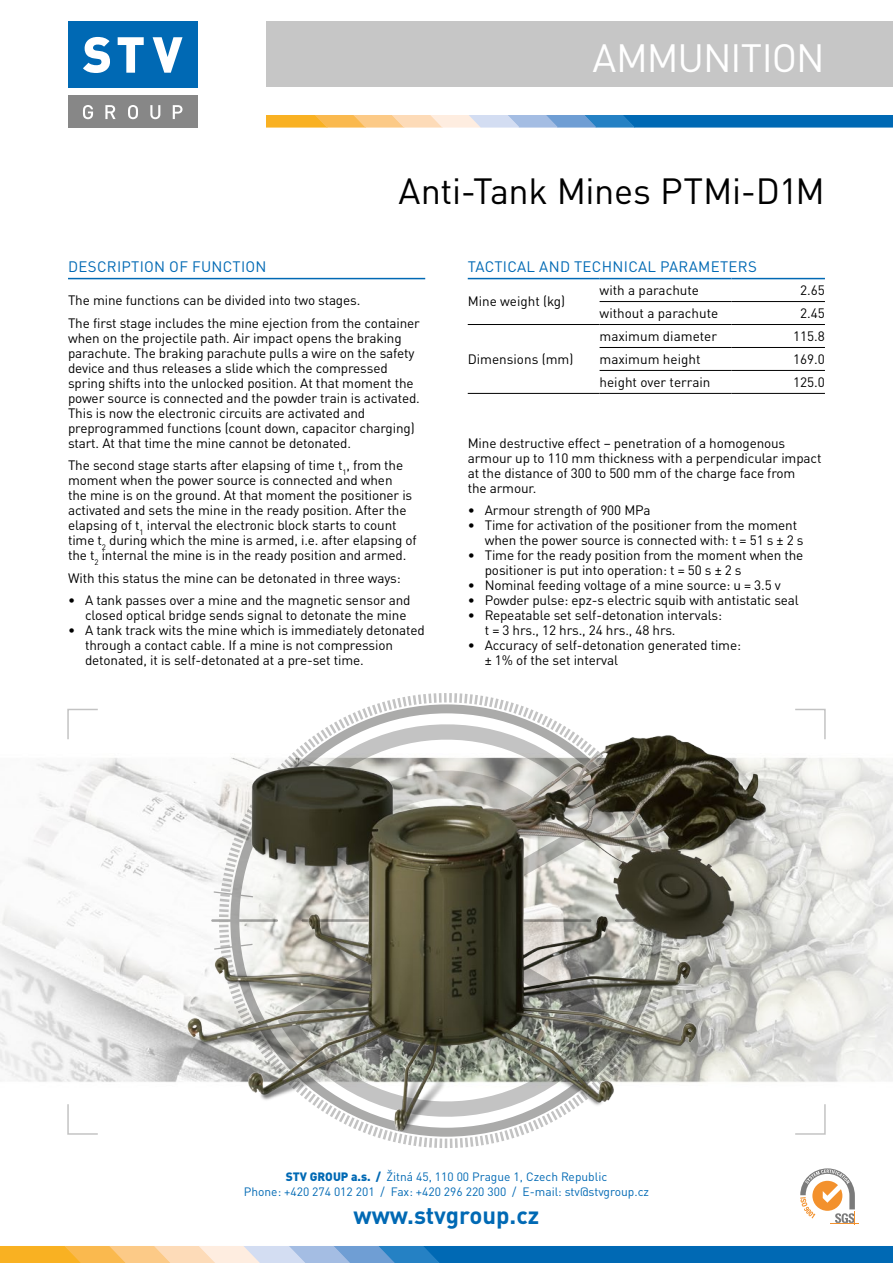
<style>
.page{position:relative;width:893px;height:1263px;background:#fff}
.page>*{position:absolute;margin:0;border:0;box-sizing:border-box;transform-origin:0 0}
.t1{font:39px "DIN Pro";letter-spacing:-.025em;color:#fff}
.t2{font:36px "DIN Pro";letter-spacing:-.015em;color:#000}
.t3{font:700 24px "DIN Pro";color:#0069b4}
.t4{font:15px "DIN Pro";letter-spacing:.02em;color:#0069b4}
.T2{font:13.5px/15px "DIN Pro";letter-spacing:-.01em;color:#000}
.t5{font:12px/15px "DIN Pro";color:#0069b4;text-align:center}
.s1{font-weight:900}
</style>
<div class="page">
<svg style="left:266px;top:115px;width:627px;height:13px;background:#789dad"></svg>
<svg style="left:0;top:1246px;width:893px;height:17px;background:#6192aa"></svg>
<div style="left:265px;top:21px;width:628px;height:67px;background:#c6c6c6"></div>
<div style="left:68px;top:21px;width:129px;height:67px;background:#0069b4"></div>
<div style="left:68px;top:95px;width:129px;height:33px;background:#878787"></div>
<svg style="left:83px;top:105px;width:10px;height:14px"></svg>
<svg style="left:105px;top:105px;width:11px;height:14px"></svg>
<svg style="left:128px;top:105px;width:10px;height:14px"></svg>
<svg style="left:150px;top:105px;width:10px;height:14px"></svg>
<svg style="left:173px;top:105px;width:10px;height:14px"></svg>
<svg style="left:83px;top:37px;width:27px;height:36px"></svg>
<svg style="left:118px;top:37px;width:26px;height:36px"></svg>
<svg style="left:153px;top:37px;width:30px;height:36px"></svg>
<svg style="left:830px;top:1220px;width:28px;height:5px"></svg>
<img style="left:0;top:693px;width:893px;height:527px">
<hr style="left:600px;top:301px;width:131px;height:1px;background:#000">
<hr style="left:731px;top:301px;width:94px;height:1px;background:#000">
<hr style="left:468px;top:324px;width:132px;height:1px;background:#000">
<hr style="left:600px;top:324px;width:131px;height:1px;background:#000">
<hr style="left:731px;top:324px;width:94px;height:1px;background:#000">
<hr style="left:600px;top:347px;width:131px;height:1px;background:#000">
<hr style="left:731px;top:347px;width:94px;height:1px;background:#000">
<hr style="left:600px;top:370px;width:131px;height:1px;background:#000">
<hr style="left:731px;top:370px;width:94px;height:1px;background:#000">
<hr style="left:468px;top:393px;width:132px;height:1px;background:#000">
<hr style="left:600px;top:393px;width:131px;height:1px;background:#000">
<hr style="left:731px;top:393px;width:94px;height:1px;background:#000">
<hr style="left:468px;top:278px;width:132px;height:1px;background:#0069b4">
<hr style="left:600px;top:278px;width:131px;height:1px;background:#0069b4">
<hr style="left:731px;top:278px;width:94px;height:1px;background:#0069b4">
<hr style="left:68px;top:278px;width:357px;height:1px;background:#0069b4">
<h1 class="t1" style="left:592px;top:28px;width:234px">AMMUNITION</h1>
<h2 class="t2" style="left:398px;top:163px;width:428px">Anti-Tank Mines PTMi-D1M</h2>
<p class="t4" style="left:68px;top:255px;width:200px">DESCRIPTION OF FUNCTION</p>
<p class="T2" style="left:68px;top:291px;width:294px">The mine functions can be divided into two stages.</p>
<p class="T2" style="left:68px;top:314px;width:353px">The first stage includes the mine ejection from the container when on the projectile path. Air impact opens the braking parachute. The braking parachute pulls a wire on the safety device and thus releases a slide which the compressed spring shifts into the unlocked position. At that moment the power source is connected and the powder train is activated.<br>This is now the electronic circuits are activated and preprogrammed functions (count down, capacitor charging) start. At that time the mine cannot be detonated.</p>
<p class="T2" style="left:68px;top:456px;width:350px">The second stage starts after elapsing of time t<sub>1</sub>, from the moment when the power source is connected and when<br>the mine is on the ground. At that moment the positioner is activated and sets the mine in the ready position. After the elapsing of t<sub>1</sub> interval the electronic block starts to count time t<sub>2</sub> during which the mine is armed, i.e. after elapsing of the t<sub>2</sub> internal the mine is in the ready position and armed.</p>
<p class="T2" style="left:68px;top:569px;width:334px">With this status the mine can be detonated in three ways:</p>
<p class="T2" style="left:85px;top:591px;width:327px;text-indent:-17px">• A tank passes over a mine and the magnetic sensor and closed optical bridge sends signal to detonate the mine</p>
<p class="T2" style="left:85px;top:621px;width:341px;text-indent:-17px">• A tank track wits the mine which is immediately detonated through a contact cable. If a mine is not compression detonated, it is self-detonated at a pre-set time.</p>
<p class="t4" style="left:468px;top:255px;width:290px">TACTICAL AND TECHNICAL PARAMETERS</p>
<p class="T2" style="left:468px;top:293px;width:99px">Mine weight (kg)</p>
<p class="T2" style="left:600px;top:281px;width:101px">with a parachute</p>
<p class="T2" style="left:800px;top:281px;width:26px">2.65</p>
<p class="T2" style="left:600px;top:304px;width:120px">without a parachute</p>
<p class="T2" style="left:800px;top:304px;width:26px">2.45</p>
<p class="T2" style="left:468px;top:350px;width:107px">Dimensions (mm)</p>
<p class="T2" style="left:600px;top:327px;width:119px">maximum diameter</p>
<p class="T2" style="left:793px;top:327px;width:33px">115.8</p>
<p class="T2" style="left:600px;top:350px;width:102px">maximum height</p>
<p class="T2" style="left:793px;top:350px;width:33px">169.0</p>
<p class="T2" style="left:600px;top:373px;width:112px">height over terrain</p>
<p class="T2" style="left:793px;top:373px;width:33px">125.0</p>
<p class="T2" style="left:468px;top:434px;width:355px">Mine destructive effect – penetration of a homogenous armour up to 110 mm thickness with a perpendicular impact at the distance of 300 to 500 mm of the charge face from<br>the armour.</p>
<p class="T2" style="left:468px;top:501px;width:184px">• Armour strength of 900 MPa</p>
<p class="T2" style="left:485px;top:516px;width:320px;text-indent:-17px">• Time for activation of the positioner from the moment when the power source is connected with: t = 51 s ± 2 s</p>
<p class="T2" style="left:485px;top:546px;width:320px;text-indent:-17px">• Time for the ready position from the moment when the positioner is put into operation: t = 50 s ± 2 s</p>
<p class="T2" style="left:468px;top:576px;width:315px">• Nominal feeding voltage of a mine source: u = 3.5 v</p>
<p class="T2" style="left:468px;top:591px;width:333px">• Powder pulse: epz-s electric squib with antistatic seal</p>
<p class="T2" style="left:485px;top:606px;width:239px;text-indent:-17px">• Repeatable set self-detonation intervals: t = 3 hrs., 12 hrs., 24 hrs., 48 hrs.</p>
<p class="T2" style="left:485px;top:636px;width:258px;text-indent:-17px">• Accuracy of self-detonation generated time: ± 1% of the set interval</p>
<p class="t5" style="left:244px;top:1168px;width:407px"><span class="s1">STV GROUP a.s. /</span> Žitná 45, 110 00 Prague 1, Czech Republic<br>Phone: +420 274 012 201 / Fax: +420 296 220 300 / E-mail: stv@stvgroup.cz</p>
<h3 class="t3" style="left:353px;top:1195px;width:187px">www.stvgroup.cz</h3>
</div>
